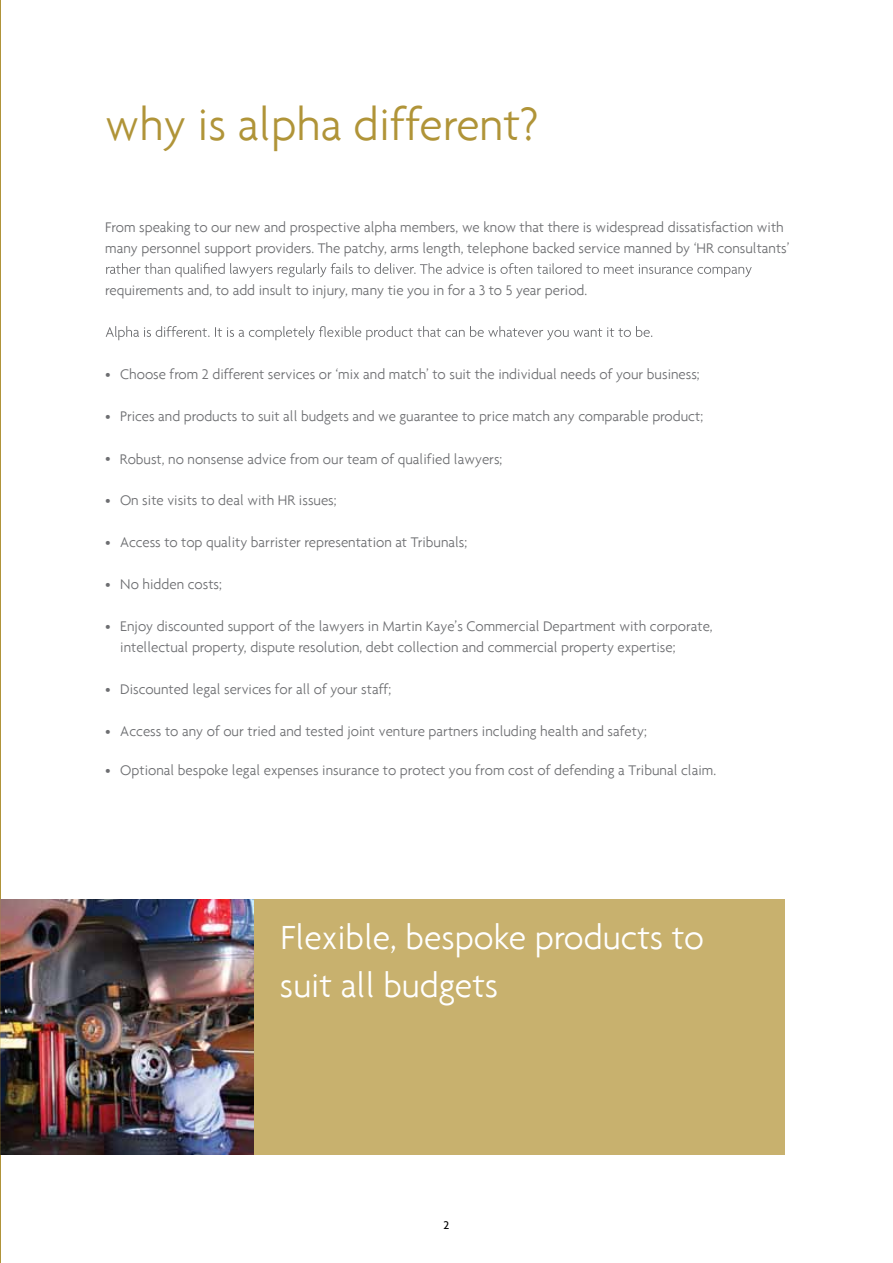
<style>
.page{position:relative;width:893px;height:1263px;background:#fff}
.page>*{position:absolute;margin:0;border:0;box-sizing:border-box;transform-origin:0 0}
.t1{font:300 48px "Agenda";color:#b09438}
.t2{font:300 36px/48px "Agenda";color:#fff}
.t3{font:300 15px/21px "Agenda";color:#6d6e71}
.t4{font:500 12px "Agenda";color:#000}
</style>
<div class="page">
<hr style="left:0;top:0;width:1px;height:1263px;background:#b1953a">
<div style="left:105px;top:900px;width:680px;height:255px;background:#c8b16e"></div>
<img style="left:0;top:900px;width:253px;height:255px">
<svg style="left:106px;top:263px;width:646px;height:14px"></svg>
<svg style="left:106px;top:326px;width:546px;height:14px"></svg>
<h1 class="t1" style="left:105px;top:96px;width:435px">why is alpha different?</h1>
<p class="t3" style="left:105px;top:216px;width:686px">From speaking to our new and prospective alpha members, we know that there is widespread dissatisfaction with many personnel support providers. The patchy, arms length, telephone backed service manned by ‘HR consultants’</p>
<p class="t3" style="left:105px;top:279px;width:484px">requirements and, to add insult to injury, many tie you in for a 3 to 5 year period.</p>
<p class="t3" style="left:105px;top:363px;width:596px">• Choose from 2 different services or ‘mix and match’ to suit the individual needs of your business;</p>
<p class="t3" style="left:105px;top:405px;width:599px">• Prices and products to suit all budgets and we guarantee to price match any comparable product;</p>
<p class="t3" style="left:105px;top:447px;width:7px">•</p>
<p class="t3" style="left:120px;top:448px;width:384px">Robust, no nonsense advice from our team of qualified lawyers;</p>
<p class="t3" style="left:105px;top:489px;width:233px">• On site visits to deal with HR issues;</p>
<p class="t3" style="left:105px;top:531px;width:364px">• Access to top quality barrister representation at Tribunals;</p>
<p class="t3" style="left:105px;top:573px;width:118px">• No hidden costs;</p>
<p class="t3" style="left:120px;top:615px;width:594px;text-indent:-15px">• Enjoy discounted support of the lawyers in Martin Kaye’s Commercial Department with corporate, intellectual property, dispute resolution, debt collection and commercial property expertise;</p>
<p class="t3" style="left:105px;top:678px;width:287px">• Discounted legal services for all of your staff;</p>
<p class="t3" style="left:105px;top:720px;width:543px">• Access to any of our tried and tested joint venture partners including health and safety;</p>
<p class="t3" style="left:105px;top:759px;width:612px">• Optional bespoke legal expenses insurance to protect you from cost of defending a Tribunal claim.</p>
<h2 class="t2" style="left:280px;top:913px;width:425px">Flexible, bespoke products to suit all budgets</h2>
<p class="t4" style="left:444px;top:1218px;width:7px">2</p>
</div>
